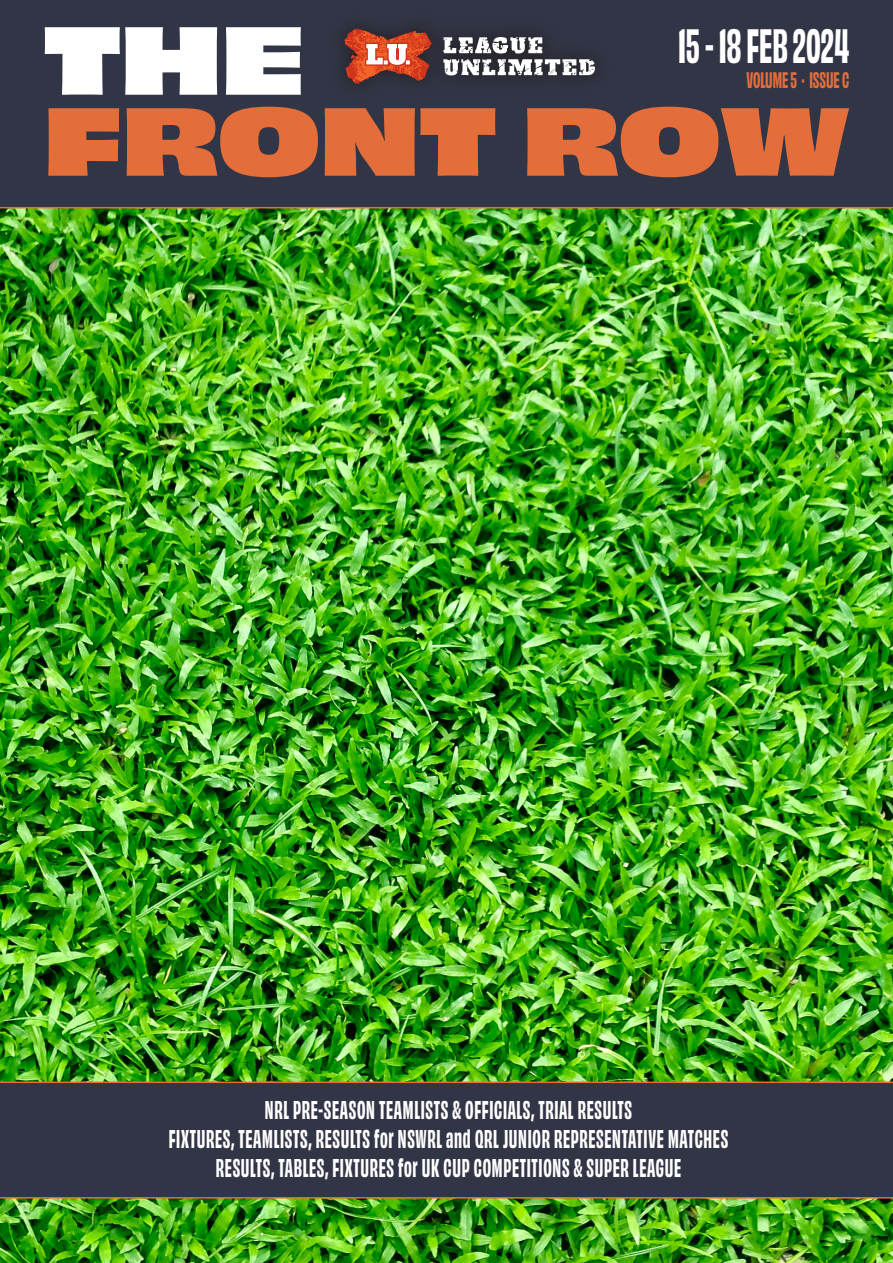
<style>
.page{position:relative;width:893px;height:1263px;background:#fff}
.page>*{position:absolute;margin:0;border:0;box-sizing:border-box;transform-origin:0 0}
.t1{font:90px "Obviously Wide Blck";color:#e36e3a}
.t2{font:90px "Obviously Wide Blck";color:#fff}
.t3{font:700 condensed 45px "Obviously";color:#fff}
.t4{font:700 condensed 24px "Obviously";letter-spacing:.03em;color:#fff}
.t5{font:700 condensed 21px "Obviously";color:#e36e3a}
</style>
<div class="page">
<img style="left:0;top:208px;width:893px;height:1055px">
<div style="left:0;top:0;width:893px;height:208px;background:#323546"></div>
<div style="left:328px;top:11px;width:284px;height:90px;background:#231f20;opacity:.75"></div>
<svg style="left:344px;top:27px;width:88px;height:57px;background:#a35242"></svg>
<svg style="left:443px;top:37px;width:99px;height:16px"></svg>
<svg style="left:443px;top:59px;width:152px;height:16px"></svg>
<div style="left:0;top:1081px;width:893px;height:117px;background:#323546"></div>
<p class="t2" style="left:44px;top:-16px;width:262px">THE</p>
<p class="t1" style="left:44px;top:65px;width:807px">FRONT ROW</p>
<p class="t3" style="left:678px;top:14px;width:173px">15 - 18 FEB 2024</p>
<p class="t5" style="left:746px;top:65px;width:104px">VOLUME 5 · ISSUE C</p>
<p class="t4" style="left:265px;top:1093px;width:369px">NRL PRE-SEASON TEAMLISTS &amp; OFFICIALS, TRIAL RESULTS</p>
<p class="t4" style="left:169px;top:1122px;width:561px">FIXTURES, TEAMLISTS, RESULTS for NSWRL and QRL JUNIOR REPRESENTATIVE MATCHES</p>
<p class="t4" style="left:216px;top:1151px;width:467px">RESULTS, TABLES, FIXTURES for UK CUP COMPETITIONS &amp; SUPER LEAGUE</p>
</div>
